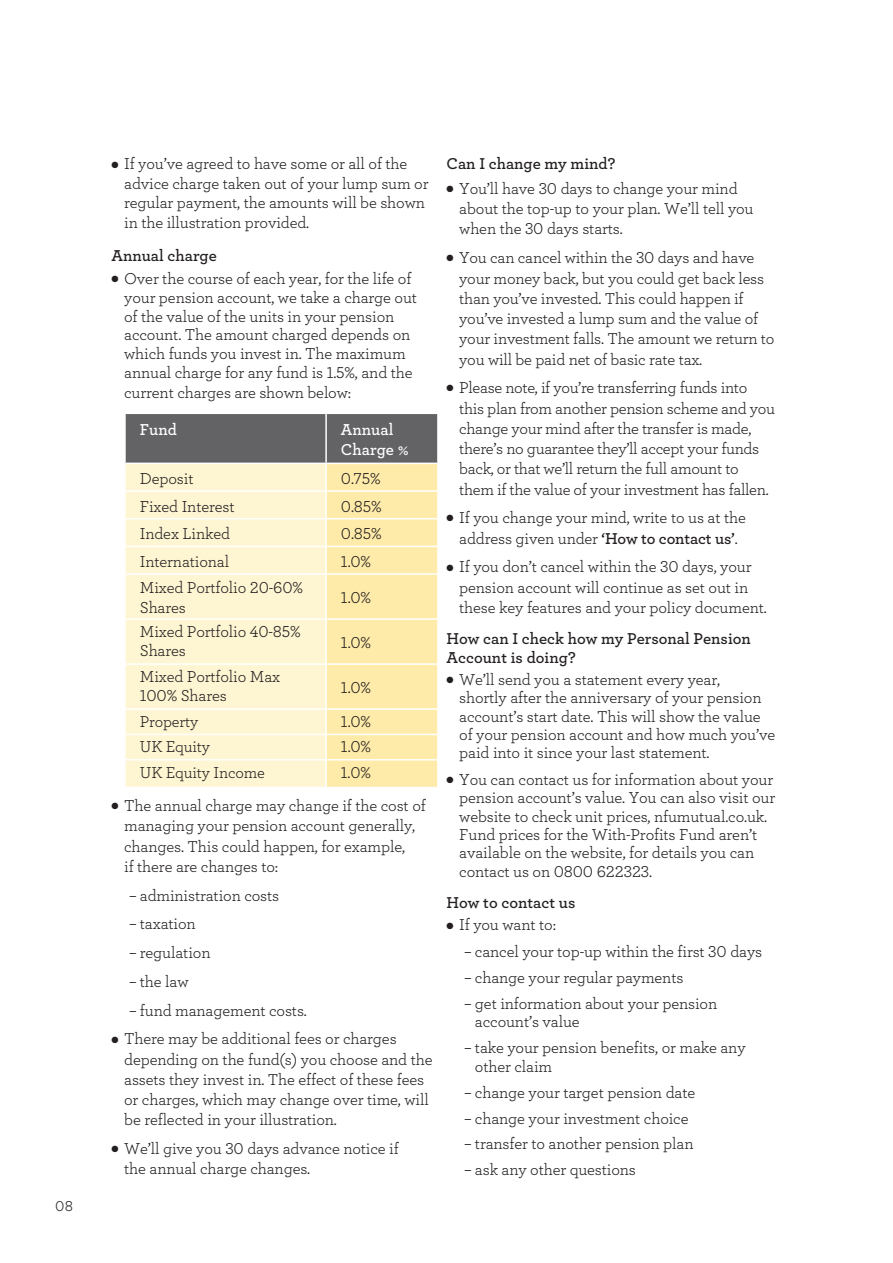
<style>
.page{position:relative;width:893px;height:1263px;background:#fff}
.page>*{position:absolute;margin:0;border:0;box-sizing:border-box;transform-origin:0 0}
.Body_Copy_General_TextA4{font:16.65px/19.6px "Archer";letter-spacing:-.01em;color:#231f20}
.Tertiary_heading_A4{font:600 16.65px/19.6px "Archer";color:#fff}
.Body_Copy_General_TextA4-2{font:16.5px/20.2px "Archer";letter-spacing:-.01em;color:#231f20}
.Tertiary_heading_A4-2{font:600 16.5px/18.3px "Archer";color:#231f20}
.t1{font:15px "Archer";color:#231f20}
.s1{font-weight:600}
</style>
<div class="page">
<svg style="left:126px;top:414px;width:311px;height:373px;background:#e9deb7"></svg>
<hr style="left:126px;top:463px;width:200px;height:1px;background:#fff">
<hr style="left:326px;top:463px;width:111px;height:1px;background:#fff">
<hr style="left:126px;top:490px;width:200px;height:2px;background:#fff">
<hr style="left:326px;top:490px;width:111px;height:2px;background:#fff">
<hr style="left:126px;top:518px;width:200px;height:1px;background:#fff">
<hr style="left:326px;top:518px;width:111px;height:1px;background:#fff">
<hr style="left:126px;top:546px;width:200px;height:1px;background:#fff">
<hr style="left:326px;top:546px;width:111px;height:1px;background:#fff">
<hr style="left:126px;top:573px;width:200px;height:2px;background:#fff">
<hr style="left:326px;top:573px;width:111px;height:2px;background:#fff">
<hr style="left:126px;top:618px;width:200px;height:2px;background:#fff">
<hr style="left:326px;top:618px;width:111px;height:2px;background:#fff">
<hr style="left:126px;top:663px;width:200px;height:2px;background:#fff">
<hr style="left:326px;top:663px;width:111px;height:2px;background:#fff">
<hr style="left:126px;top:708px;width:200px;height:2px;background:#fff">
<hr style="left:326px;top:708px;width:111px;height:2px;background:#fff">
<hr style="left:126px;top:734px;width:200px;height:1px;background:#fff">
<hr style="left:326px;top:734px;width:111px;height:1px;background:#fff">
<hr style="left:126px;top:759px;width:200px;height:1px;background:#fff">
<hr style="left:326px;top:759px;width:111px;height:1px;background:#fff">
<hr style="left:325px;top:414px;width:2px;height:49px;background:#fff">
<hr style="left:325px;top:464px;width:2px;height:26px;background:#fff">
<hr style="left:325px;top:492px;width:2px;height:26px;background:#fff">
<hr style="left:325px;top:519px;width:2px;height:27px;background:#fff">
<hr style="left:325px;top:547px;width:2px;height:26px;background:#fff">
<hr style="left:325px;top:575px;width:2px;height:43px;background:#fff">
<hr style="left:325px;top:620px;width:2px;height:43px;background:#fff">
<hr style="left:325px;top:665px;width:2px;height:43px;background:#fff">
<hr style="left:325px;top:710px;width:2px;height:24px;background:#fff">
<hr style="left:325px;top:735px;width:2px;height:24px;background:#fff">
<hr style="left:325px;top:760px;width:2px;height:27px;background:#fff">
<p class="t1" style="left:55px;top:1196px;width:19px">08</p>
<p class="Body_Copy_General_TextA4-2" style="left:124px;top:153px;width:306px;line-height:19.5px;text-indent:-13px">● If you’ve agreed to have some or all of the advice charge taken out of your lump sum or regular payment, the amounts will be shown in the illustration provided.</p>
<p class="Tertiary_heading_A4-2" style="left:111px;top:245px;width:107px">Annual charge</p>
<p class="Body_Copy_General_TextA4-2" style="left:124px;top:268px;width:294px;line-height:18.8px;text-indent:-13px">● Over the course of each year, for the life of your pension account, we take a charge out of the value of the units in your pension account. The amount charged depends on which funds you invest in. The maximum annual charge for any fund is 1.5%, and the</p>
<p class="Body_Copy_General_TextA4-2" style="left:124px;top:382px;width:228px">current charges are shown below:</p>
<p class="Tertiary_heading_A4" style="left:140px;top:419px;width:39px">Fund</p>
<p class="Tertiary_heading_A4" style="left:341px;top:419px;width:69px">Annual<br>Charge %</p>
<p class="Body_Copy_General_TextA4" style="left:140px;top:468px;width:55px">Deposit</p>
<p class="Body_Copy_General_TextA4" style="left:341px;top:468px;width:41px">0.75%</p>
<p class="Body_Copy_General_TextA4" style="left:140px;top:495px;width:96px">Fixed Interest</p>
<p class="Body_Copy_General_TextA4" style="left:341px;top:495px;width:42px">0.85%</p>
<p class="Body_Copy_General_TextA4" style="left:140px;top:523px;width:92px">Index Linked</p>
<p class="Body_Copy_General_TextA4" style="left:341px;top:523px;width:42px">0.85%</p>
<p class="Body_Copy_General_TextA4" style="left:140px;top:551px;width:91px">International</p>
<p class="Body_Copy_General_TextA4" style="left:341px;top:551px;width:32px">1.0%</p>
<p class="Body_Copy_General_TextA4" style="left:140px;top:577px;width:165px">Mixed Portfolio 20-60%<br>Shares</p>
<p class="Body_Copy_General_TextA4" style="left:341px;top:587px;width:32px">1.0%</p>
<p class="Body_Copy_General_TextA4" style="left:140px;top:620px;width:162px">Mixed Portfolio 40-85%<br>Shares</p>
<p class="Body_Copy_General_TextA4" style="left:341px;top:632px;width:32px">1.0%</p>
<p class="Body_Copy_General_TextA4" style="left:140px;top:665px;width:142px">Mixed Portfolio Max<br>100% Shares</p>
<p class="Body_Copy_General_TextA4" style="left:341px;top:677px;width:32px">1.0%</p>
<p class="Body_Copy_General_TextA4-2" style="left:140px;top:710px;width:60px">Property</p>
<p class="Body_Copy_General_TextA4" style="left:341px;top:710px;width:32px">1.0%</p>
<p class="Body_Copy_General_TextA4-2" style="left:140px;top:735px;width:72px">UK Equity</p>
<p class="Body_Copy_General_TextA4" style="left:341px;top:736px;width:32px">1.0%</p>
<p class="Body_Copy_General_TextA4-2" style="left:140px;top:762px;width:126px">UK Equity Income</p>
<p class="Body_Copy_General_TextA4-2" style="left:341px;top:762px;width:31px">1.0%</p>
<p class="Body_Copy_General_TextA4-2" style="left:124px;top:795px;width:303px;text-indent:-13px">● The annual charge may change if the cost of managing your pension account generally, changes. This could happen, for example,<br>if there are changes to:</p>
<p class="Body_Copy_General_TextA4-2" style="left:129px;top:884px;width:151px">– administration costs</p>
<p class="Body_Copy_General_TextA4-2" style="left:129px;top:913px;width:68px">– taxation</p>
<p class="Body_Copy_General_TextA4-2" style="left:129px;top:942px;width:83px">– regulation</p>
<p class="Body_Copy_General_TextA4-2" style="left:129px;top:970px;width:61px">– the law</p>
<p class="Body_Copy_General_TextA4-2" style="left:129px;top:999px;width:179px">– fund management costs.</p>
<p class="Body_Copy_General_TextA4-2" style="left:124px;top:1028px;width:310px;text-indent:-13px">● There may be additional fees or charges depending on the fund(s) you choose and the assets they invest in. The effect of these fees or charges, which may change over time, will be reflected in your illustration.</p>
<p class="Body_Copy_General_TextA4-2" style="left:124px;top:1138px;width:276px;text-indent:-13px">● We’ll give you 30 days advance notice if the annual charge changes.</p>
<p class="Tertiary_heading_A4-2" style="left:446px;top:154px;width:170px">Can I change my mind?</p>
<p class="Body_Copy_General_TextA4-2" style="left:459px;top:178px;width:296px;text-indent:-13px">● You’ll have 30 days to change your mind about the top-up to your plan. We’ll tell you when the 30 days starts.</p>
<p class="Body_Copy_General_TextA4-2" style="left:459px;top:247px;width:317px;text-indent:-13px">● You can cancel within the 30 days and have your money back, but you could get back less than you’ve invested. This could happen if you’ve invested a lump sum and the value of your investment falls. The amount we return to you will be paid net of basic rate tax.</p>
<p class="Body_Copy_General_TextA4-2" style="left:459px;top:377px;width:317px;text-indent:-13px">● Please note, if you’re transferring funds into this plan from another pension scheme and you change your mind after the transfer is made, there’s no guarantee they’ll accept your funds back, or that we’ll return the full amount to them if the value of your investment has fallen.</p>
<p class="Body_Copy_General_TextA4-2" style="left:446px;top:507px;width:301px;text-align:center">● If you change your mind, write to us at the address given under <span class="s1">‘How to contact us’</span>.</p>
<p class="Body_Copy_General_TextA4-2" style="left:459px;top:556px;width:309px;text-indent:-13px">● If you don’t cancel within the 30 days, your pension account will continue as set out in these key features and your policy document.</p>
<p class="Tertiary_heading_A4-2" style="left:446px;top:629px;width:306px">How can I check how my Personal Pension<br>Account is doing?</p>
<p class="Body_Copy_General_TextA4-2" style="left:459px;top:670px;width:318px;line-height:18.3px;text-indent:-13px">● We’ll send you a statement every year,<br>shortly after the anniversary of your pension account’s start date. This will show the value of your pension account and how much you’ve paid into it since your last statement.</p>
<p class="Body_Copy_General_TextA4-2" style="left:459px;top:770px;width:318px;line-height:18.3px;text-indent:-13px">● You can contact us for information about your pension account’s value. You can also visit our website to check unit prices, nfumutual.co.uk.<br>Fund prices for the With‑Profits Fund aren’t available on the website, for details you can contact us on 0800 622323.</p>
<p class="Tertiary_heading_A4-2" style="left:446px;top:892px;width:130px">How to contact us</p>
<p class="Body_Copy_General_TextA4-2" style="left:446px;top:914px;width:111px">● If you want to:</p>
<p class="Body_Copy_General_TextA4-2" style="left:464px;top:941px;width:299px">– cancel your top-up within the first 30 days</p>
<p class="Body_Copy_General_TextA4-2" style="left:464px;top:967px;width:220px">– change your regular payments</p>
<p class="Body_Copy_General_TextA4-2" style="left:475px;top:993px;width:244px;line-height:18.3px;text-indent:-10px">– get information about your pension account’s value</p>
<p class="Body_Copy_General_TextA4-2" style="left:475px;top:1038px;width:272px;line-height:18.3px;text-indent:-10px">– take your pension benefits, or make any other claim</p>
<p class="Body_Copy_General_TextA4-2" style="left:464px;top:1081px;width:232px">– change your target pension date</p>
<p class="Body_Copy_General_TextA4-2" style="left:464px;top:1107px;width:226px">– change your investment choice</p>
<p class="Body_Copy_General_TextA4-2" style="left:464px;top:1133px;width:231px">– transfer to another pension plan</p>
<p class="Body_Copy_General_TextA4-2" style="left:464px;top:1159px;width:173px">– ask any other questions</p>
</div>
